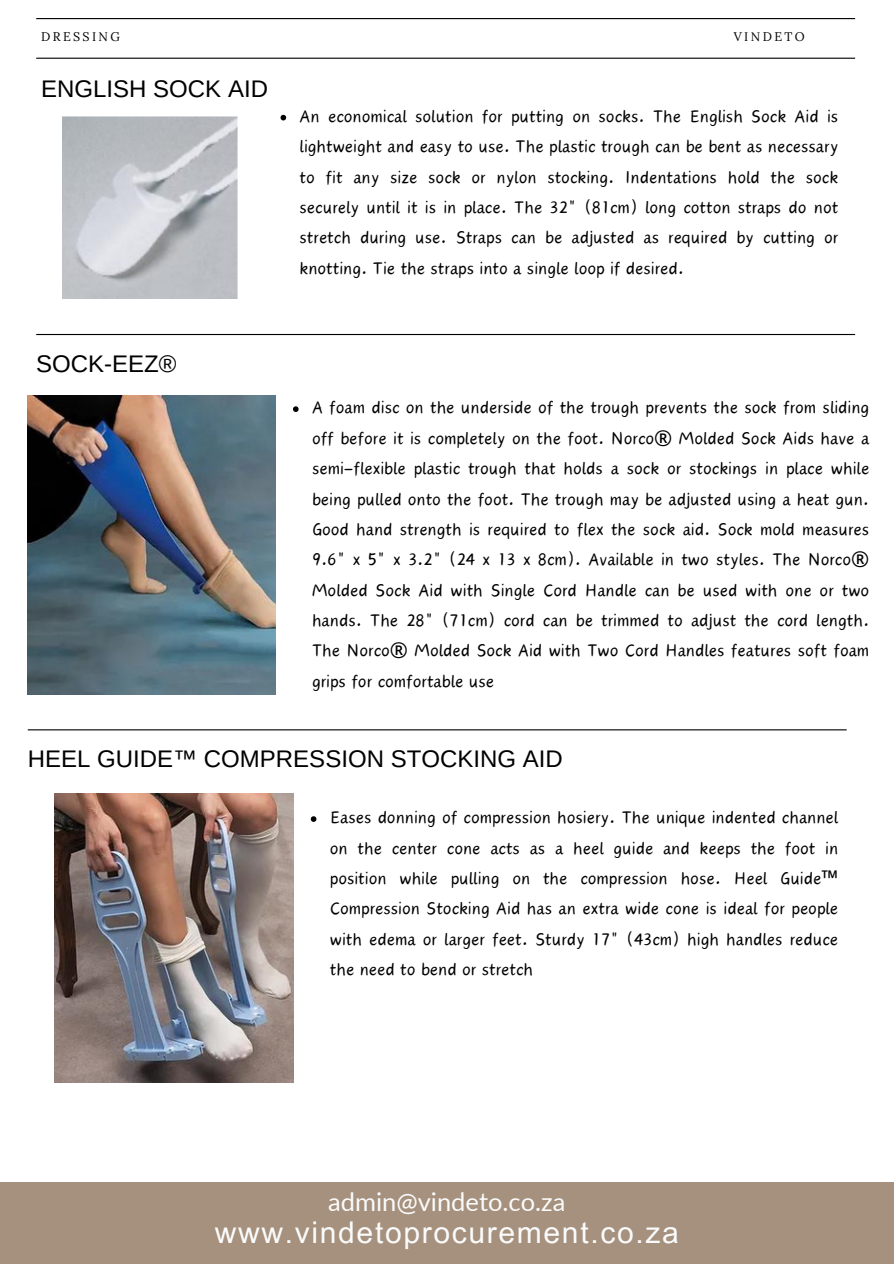
<style>
.page{position:relative;width:894px;height:1264px;background:#fff}
.page>*{position:absolute;margin:0;border:0;box-sizing:border-box;transform-origin:0 0}
.t1{font:30px "Arial MT Pro";letter-spacing:.055em;color:#fbfbfb}
.t2{font:25.5px "Lato";color:#fbfbfb}
.t3{font:24px "Arimo";color:#000}
.t4{font:21.75px/30.3px "Canva Wander World";color:#000;text-align:justify}
.t5{font:12.45px "Lora";letter-spacing:.19em;color:#000}
.s1{font-family:"Noto Sans"}
</style>
<div class="page">
<hr style="left:36px;top:18px;width:818px;height:1px;background:#000">
<hr style="left:36px;top:58px;width:818px;height:1px;background:#000">
<div style="left:0;top:1181px;width:893px;height:82px;background:#a5917e"></div>
<hr style="left:36px;top:334px;width:818px;height:1px;background:#000">
<img style="left:28px;top:395px;width:247px;height:299px">
<img style="left:63px;top:116px;width:175px;height:182px">
<hr style="left:28px;top:729px;width:818px;height:1px;background:#000">
<img style="left:54px;top:793px;width:239px;height:289px">
<svg style="left:280px;top:115px;width:6px;height:5px"></svg>
<svg style="left:293px;top:406px;width:5px;height:6px"></svg>
<svg style="left:311px;top:816px;width:5px;height:5px"></svg>
<h2 class="t5" style="left:41px;top:28px;width:80px">DRESSING</h2>
<p class="t5" style="left:733px;top:28px;width:72px">VINDETO</p>
<p class="t3" style="left:41px;top:75px;width:228px">ENGLISH SOCK AID</p>
<h2 class="t4" style="left:299px;top:101px;width:540px">An economical solution for putting on socks. The English Sock Aid is lightweight and easy to use. The plastic trough can be bent as necessary to fit any size sock or nylon stocking. Indentations hold the sock securely until it is in place. The 32" (81cm) long cotton straps do not stretch during use. Straps can be adjusted as required by cutting or knotting. Tie the straps into a single loop if desired.</h2>
<p class="t3" style="left:36px;top:350px;width:142px">SOCK-EEZ®</p>
<p class="t4" style="left:312px;top:392px;width:558px">A foam disc on the underside of the trough prevents the sock from sliding off before it is completely on the foot. Norco<span class="s1">®</span> Molded Sock Aids have a semi-flexible plastic trough that holds a sock or stockings in place while being pulled onto the foot. The trough may be adjusted using a heat gun.<br>Good hand strength is required to flex the sock aid. Sock mold measures 9.6" x 5" x 3.2" (24 x 13 x 8cm). Available in two styles. The Norco<span class="s1">® </span>Molded Sock Aid with Single Cord Handle can be used with one or two hands. The 28" (71cm) cord can be trimmed to adjust the cord length.<br>The Norco<span class="s1">®</span> Molded Sock Aid with Two Cord Handles features soft foam grips for comfortable use</p>
<h3 class="t3" style="left:28px;top:745px;width:536px">HEEL GUIDE™ COMPRESSION STOCKING AID</h3>
<h1 class="t4" style="left:330px;top:802px;width:510px">Eases donning of compression hosiery. The unique indented channel on the center cone acts as a heel guide and keeps the foot in position while pulling on the compression hose. Heel Guide<span class="s1">™ </span>Compression Stocking Aid has an extra wide cone is ideal for people with edema or larger feet. Sturdy 17" (43cm) high handles reduce the need to bend or stretch</h1>
<p class="t2" style="left:328px;top:1185px;width:239px">admin@vindeto.co.za</p>
<p class="t1" style="left:215px;top:1221px;width:465px">www.vindetoprocurement.co.za</p>
</div>
